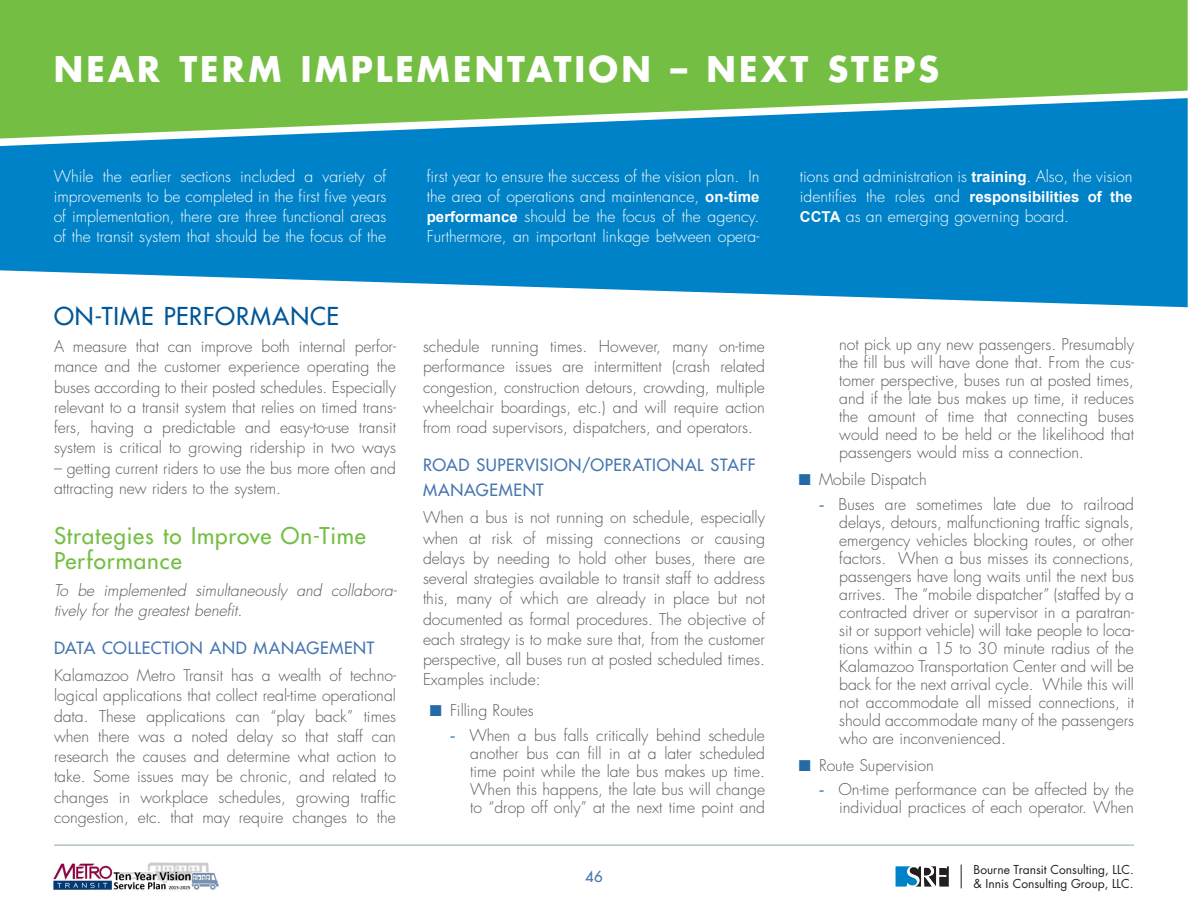
<style>
.page{position:relative;width:1188px;height:918px;background:#fff}
.page>*{position:absolute;margin:0;border:0;box-sizing:border-box;transform-origin:0 0}
.Heading_1{font:700 34.5px "Futura";letter-spacing:.095em;color:#fff}
.Heading_2_span{font:24px "Futura";letter-spacing:.035em;color:#015698}
.Heading_3{font:22.5px/25.5px "Futura";letter-spacing:.04em;color:#74bf43}
.Heading_4{font:16.5px/25.5px "Futura";letter-spacing:.04em;color:#4676b0}
.Body{font:300 15.75px/20.2px "Futura";color:#57585a;text-align:justify}
.Body-2{font:300 15.75px/20.2px "Futura";color:#fff;text-align:justify}
.Body-3{font:italic 300 15.75px/20.2px "Futura";color:#57585a}
.t1{font:15px "Futura";color:#4676b0}
.t2{font:12px/14.4px "Futura";color:#231f20}
.s1{font-family:"Arial";font-weight:700;font-size:15px}
.s2{color:#246aa7}
.s3{font-family:"Palatino";font-weight:400;color:#246aa7}
</style>
<div class="page">
<hr style="left:54px;top:845px;width:1080px;height:1px;background:#89a8a2">
<img style="left:53px;top:862px;width:166px;height:28px">
<svg style="left:896px;top:866px;width:53px;height:21px"></svg>
<svg style="left:961px;top:865px;width:1px;height:23px"></svg>
<svg style="left:0;top:151px;width:1188px;height:156px;background:#1d90ce"></svg>
<svg style="left:0;top:0;width:1188px;height:151px;background:#65b665"></svg>
<p class="Heading_1" style="left:54px;top:45px;width:887px">NEAR TERM IMPLEMENTATION – NEXT STEPS</p>
<p class="Body-2" style="left:54px;top:166px;width:334px">While the earlier sections included a variety of improvements to be completed in the first five years of implementation, there are three functional areas of the transit system that should be the focus of the</p>
<p class="Body-2" style="left:427px;top:166px;width:334px">first year to ensure the success of the vision plan. In the area of operations and maintenance, <span class="s1">on-time performance</span> should be the focus of the agency.<br>Furthermore, an important linkage between opera-</p>
<p class="Body-2" style="left:800px;top:166px;width:334px">tions and administration is <span class="s1">training</span>. Also, the vision identifies the roles and <span class="s1">responsibilities of the CCTA</span> as an emerging governing board.</p>
<p class="Heading_2_span" style="left:54px;top:301px;width:287px">ON-TIME PERFORMANCE</p>
<p class="Body" style="left:54px;top:336px;width:344px">A measure that can improve both internal perfor&shy;mance and the customer experience operating the buses according to their posted schedules. Especially relevant to a transit system that relies on timed trans&shy;fers, having a predictable and easy-to-use transit system is critical to growing ridership in two ways</p>
<p class="Body" style="left:54px;top:458px;width:344px">– getting current riders to use the bus more often and attracting new riders to the system.</p>
<p class="Heading_3" style="left:54px;top:522px;width:313px">Strategies to Improve On-Time<br>Performance</p>
<p class="Body-3" style="left:54px;top:580px;width:344px">To be implemented simultaneously and collabora&shy;tively for the greatest benefit.</p>
<p class="Heading_4" style="left:54px;top:635px;width:322px">DATA COLLECTION AND MANAGEMENT</p>
<p class="Body" style="left:54px;top:666px;width:344px">Kalamazoo Metro Transit has a wealth of techno&shy;logical applications that collect real-time operational data. These applications can “play back” times when there was a noted delay so that staff can research the causes and determine what action to take. Some issues may be chronic, and related to changes in workplace schedules, growing traffic congestion, etc. that may require changes to the</p>
<p class="Body" style="left:423px;top:336px;width:343px">schedule running times. However, many on-time performance issues are intermittent (crash related congestion, construction detours, crowding, multiple wheelchair boardings, etc.) and will require action from road supervisors, dispatchers, and operators.</p>
<p class="Heading_4" style="left:423px;top:452px;width:334px">ROAD SUPERVISION/OPERATIONAL STAFF<br>MANAGEMENT</p>
<p class="Body" style="left:423px;top:508px;width:344px">When a bus is not running on schedule, especially when at risk of missing connections or causing delays by needing to hold other buses, there are several strategies available to transit staff to address this, many of which are already in place but not documented as formal procedures. The objective of each strategy is to make sure that, from the customer perspective, all buses run at posted scheduled times.<br>Examples include:</p>
<p class="Body" style="left:430px;top:701px;width:105px"><span class="s2">■</span> Filling Routes</p>
<p class="Body" style="left:470px;top:727px;width:296px;line-height:18px;text-indent:-20px"><span class="s3">-</span> When a bus falls critically behind schedule another bus can fill in at a later scheduled time point while the late bus makes up time.<br>When this happens, the late bus will change to “drop off only” at the next time point and</p>
<p class="Body" style="left:839px;top:335px;width:296px;line-height:18px">not pick up any new passengers. Presumably the fill bus will have done that. From the cus&shy;tomer perspective, buses run at posted times, and if the late bus makes up time, it reduces the amount of time that connecting buses would need to be held or the likelihood that passengers would miss a connection.</p>
<p class="Body" style="left:799px;top:469px;width:130px"><span class="s2">■</span> Mobile Dispatch</p>
<p class="Body" style="left:839px;top:495px;width:296px;line-height:18px;text-indent:-20px"><span class="s3">-</span> Buses are sometimes late due to railroad delays, detours, malfunctioning traffic signals, emergency vehicles blocking routes, or other factors. When a bus misses its connections, passengers have long waits until the next bus arrives. The “mobile dispatcher” (staffed by a contracted driver or supervisor in a paratran&shy;sit or support vehicle) will take people to loca&shy;tions within a 15 to 30 minute radius of the Kalamazoo Transportation Center and will be back for the next arrival cycle. While this will not accommodate all missed connections, it should accommodate many of the passengers who are inconvenienced.</p>
<p class="Body" style="left:799px;top:755px;width:136px"><span class="s2">■</span> Route Supervision</p>
<p class="Body" style="left:819px;top:781px;width:317px;line-height:18px;text-align:right"><span class="s3">-</span> On-time performance can be affected by the individual practices of each operator. When</p>
<p class="t1" style="left:585px;top:867px;width:19px">46</p>
<p class="t2" style="left:974px;top:862px;width:162px">Bourne Transit Consulting, LLC. &amp; Innis Consulting Group, LLC.</p>
</div>
